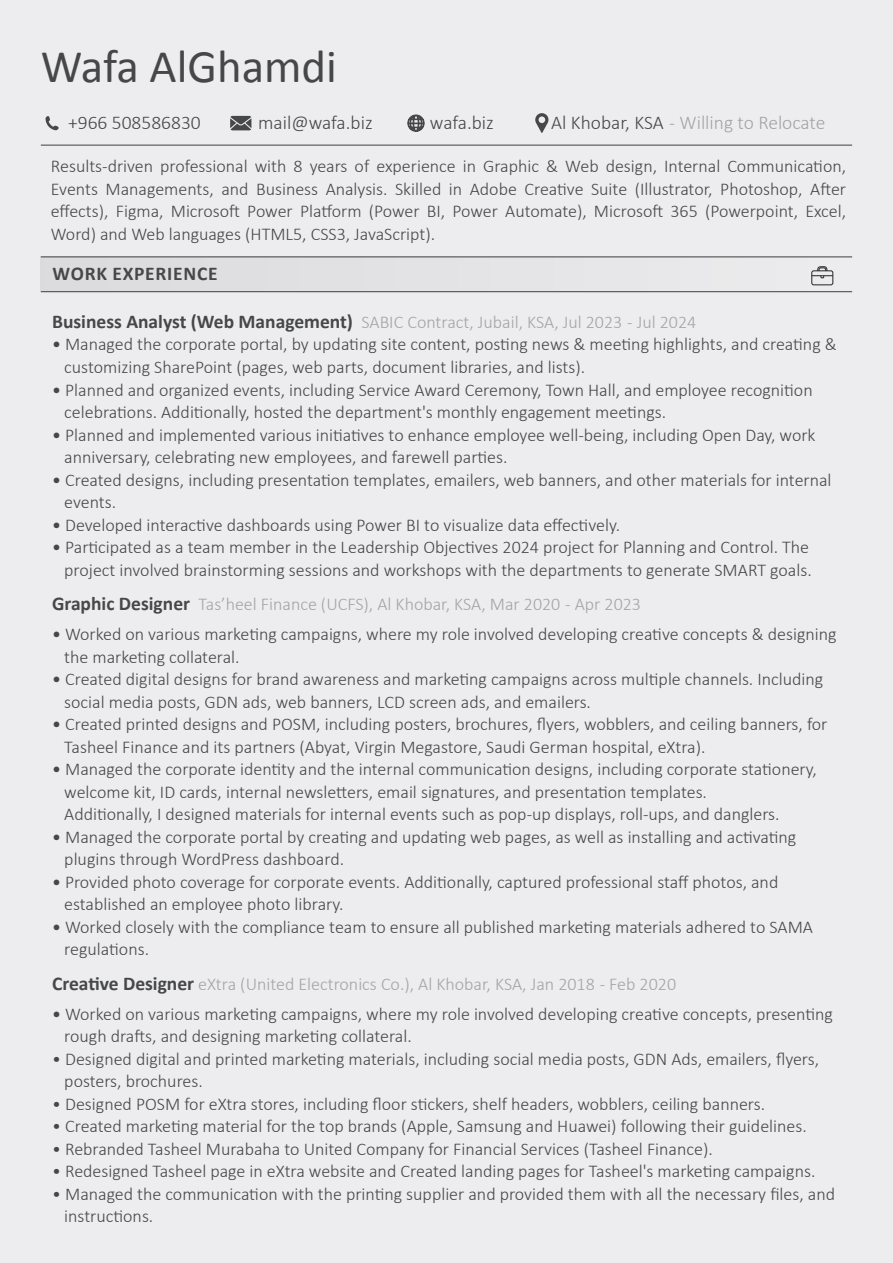
<style>
.page{position:relative;width:893px;height:1263px;background:#ededef}
.page>*{position:absolute;margin:0;border:0;box-sizing:border-box;transform-origin:0 0}
.t1{font:46.95px "Calibri";color:#464747}
.t2{font:300 19.5px "Calibri";color:#464747}
.t3{font:300 19.5px "Calibri";color:#a4a4a4}
.t4{font:700 19.5px "Calibri";letter-spacing:.04em;color:#464747}
.t5{font:300 18px/22.5px "Calibri";color:#464747}
.t6{font:300 18px "Calibri";color:#a4a4a4}
.s1{color:#464747}
.s2{font-weight:700;font-size:19.5px;color:#464747}
.s3{font-weight:400}
</style>
<div class="page">
<div style="left:41px;top:257px;width:811px;height:35px;background:#e3e3e5"></div>
<hr style="left:41px;top:257px;width:811px;height:1px;background:#3d3f3f">
<hr style="left:41px;top:291px;width:811px;height:1px;background:#3d3f3f">
<svg style="left:46px;top:116px;width:13px;height:14px"></svg>
<svg style="left:230px;top:116px;width:21px;height:14px"></svg>
<svg style="left:535px;top:113px;width:14px;height:20px"></svg>
<svg style="left:407px;top:114px;width:18px;height:18px"></svg>
<hr style="left:41px;top:145px;width:811px;height:1px;background:#3d3f3f">
<h1 class="t1" style="left:41px;top:37px;width:298px">Wafa AlGhamdi</h1>
<p class="t2" style="left:68px;top:111px;width:134px">+966 508586830</p>
<p class="t2" style="left:258px;top:111px;width:116px">mail@wafa.biz</p>
<p class="t2" style="left:430px;top:111px;width:65px">wafa.biz</p>
<p class="t3" style="left:551px;top:111px;width:276px"><span class="s1">Al Khobar, KSA</span> - Willing to Relocate</p>
<p class="t5" style="left:51px;top:155px;width:797px;text-align:justify">Results-driven professional with 8 years of experience in Graphic &amp; Web design, Internal Communication, Events Managements, and Business Analysis. Skilled in Adobe Creative Suite (Illustrator, Photoshop, After effects), Figma, Microsoft Power Platform (Power BI, Power Automate), Microsoft 365 (Powerpoint, Excel, Word) and Web languages (HTML5, CSS3, JavaScript).</p>
<p class="t4" style="left:53px;top:260px;width:167px">WORK EXPERIENCE</p>
<p class="t6" style="left:52px;top:311px;width:646px"><span class="s2">Business Analyst (Web Management)</span> SABIC Contract, Jubail, KSA, Jul 2023 - Jul 2024</p>
<p class="t5" style="left:64px;top:333px;width:774px;text-indent:-12px"><span class="s3">•</span> Managed the corporate portal, by updating site content, posting news &amp; meeting highlights, and creating &amp; customizing SharePoint (pages, web parts, document libraries, and lists).</p>
<p class="t5" style="left:64px;top:378px;width:750px;text-indent:-12px"><span class="s3">•</span> Planned and organized events, including Service Award Ceremony, Town Hall, and employee recognition celebrations. Additionally, hosted the department's monthly engagement meetings.</p>
<p class="t5" style="left:64px;top:423px;width:753px;text-indent:-12px"><span class="s3">•</span> Planned and implemented various initiatives to enhance employee well-being, including Open Day, work anniversary, celebrating new employees, and farewell parties.</p>
<p class="t5" style="left:64px;top:468px;width:769px;text-indent:-12px"><span class="s3">•</span> Created designs, including presentation templates, emailers, web banners, and other materials for internal events.</p>
<p class="t5" style="left:52px;top:513px;width:569px"><span class="s3">•</span> Developed interactive dashboards using Power BI to visualize data effectively.</p>
<p class="t5" style="left:52px;top:536px;width:761px;text-align:right"><span class="s3">•</span> Participated as a team member in the Leadership Objectives 2024 project for Planning and Control. The project involved brainstorming sessions and workshops with the departments to generate SMART goals.</p>
<p class="t6" style="left:52px;top:593px;width:590px"><span class="s2">Graphic Designer</span> Tas’heel Finance (UCFS), Al Khobar, KSA, Mar 2020 - Apr 2023</p>
<p class="t5" style="left:64px;top:623px;width:774px;text-indent:-12px"><span class="s3">•</span> Worked on various marketing campaigns, where my role involved developing creative concepts &amp; designing the marketing collateral.</p>
<p class="t5" style="left:64px;top:668px;width:760px;text-indent:-12px"><span class="s3">•</span> Created digital designs for brand awareness and marketing campaigns across multiple channels. Including social media posts, GDN ads, web banners, LCD screen ads, and emailers.</p>
<p class="t5" style="left:64px;top:713px;width:765px;text-indent:-12px"><span class="s3">•</span> Created printed designs and POSM, including posters, brochures, flyers, wobblers, and ceiling banners, for<br>Tasheel Finance and its partners (Abyat, Virgin Megastore, Saudi German hospital, eXtra).</p>
<p class="t5" style="left:64px;top:758px;width:754px;text-indent:-12px"><span class="s3">•</span> Managed the corporate identity and the internal communication designs, including corporate stationery, welcome kit, ID cards, internal newsletters, email signatures, and presentation templates.<br>Additionally, I designed materials for internal events such as pop-up displays, roll-ups, and danglers.</p>
<p class="t5" style="left:64px;top:825px;width:733px;text-indent:-12px"><span class="s3">•</span> Managed the corporate portal by creating and updating web pages, as well as installing and activating plugins through WordPress dashboard.</p>
<p class="t5" style="left:64px;top:870px;width:716px;text-indent:-12px"><span class="s3">•</span> Provided photo coverage for corporate events. Additionally, captured professional staff photos, and established an employee photo library.</p>
<p class="t5" style="left:64px;top:915px;width:750px;text-indent:-12px"><span class="s3">•</span> Worked closely with the compliance team to ensure all published marketing materials adhered to SAMA regulations.</p>
<p class="t6" style="left:52px;top:972px;width:625px"><span class="s2">Creative Designer</span> eXtra (United Electronics Co.), Al Khobar, KSA, Jan 2018 - Feb 2020</p>
<p class="t5" style="left:64px;top:1002px;width:770px;text-indent:-12px"><span class="s3">•</span> Worked on various marketing campaigns, where my role involved developing creative concepts, presenting rough drafts, and designing marketing collateral.</p>
<p class="t5" style="left:64px;top:1047px;width:756px;text-indent:-12px">• Designed digital and printed marketing materials, including social media posts, GDN Ads, emailers, flyers, posters, brochures.</p>
<p class="t5" style="left:52px;top:1092px;width:714px">• Designed POSM for eXtra stores, including floor stickers, shelf headers, wobblers, ceiling banners.</p>
<p class="t5" style="left:52px;top:1115px;width:756px">• Created marketing material for the top brands (Apple, Samsung and Huawei) following their guidelines.</p>
<p class="t5" style="left:52px;top:1137px;width:662px">• Rebranded Tasheel Murabaha to United Company for Financial Services (Tasheel Finance).</p>
<p class="t5" style="left:52px;top:1160px;width:765px">• Redesigned Tasheel page in eXtra website and Created landing pages for Tasheel's marketing campaigns.</p>
<p class="t5" style="left:64px;top:1182px;width:772px;text-indent:-12px">• Managed the communication with the printing supplier and provided them with all the necessary files, and instructions.</p>
</div>
